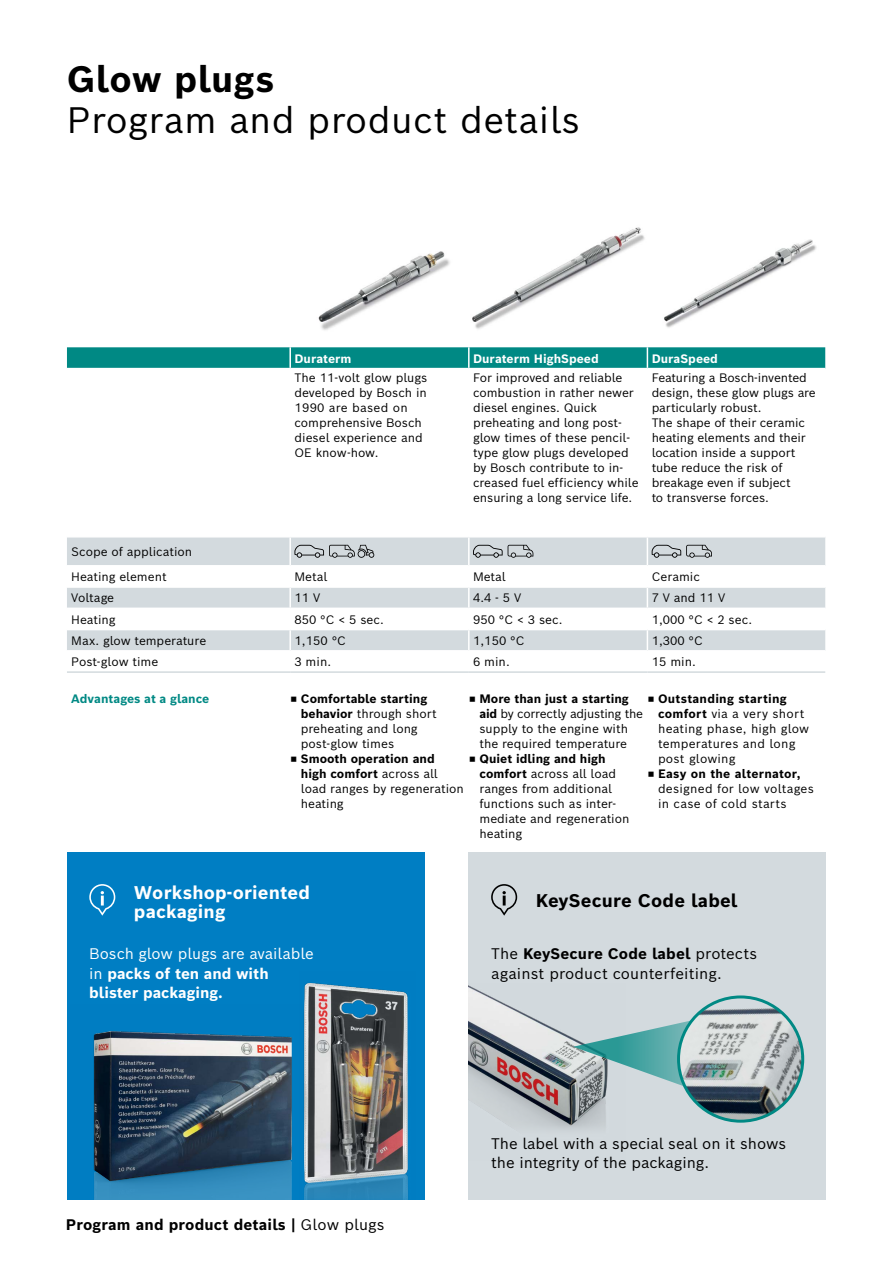
<style>
.page{position:relative;width:893px;height:1263px;background:#fff}
.page>*{position:absolute;margin:0;border:0;box-sizing:border-box;transform-origin:0 0}
.Subheadline_24pt{font:36px "Bosch Sans";letter-spacing:.01em;color:#000}
.Headline_24pt{font:700 36px "Bosch Sans";letter-spacing:.01em;color:#000}
.t1{font:700 18px/19.5px "Bosch Sans";letter-spacing:.01em;color:#fff}
.t2{font:700 18px "Bosch Sans";letter-spacing:.01em;color:#000}
.t3{font:15px "Bosch Sans";color:#000}
.t4{font:700 15px "Bosch Sans";letter-spacing:.01em;color:#000}
.t5{font:700 15px/19.5px "Bosch Sans";color:#fff}
.Tabelle__8pt{font:12px/15px "Bosch Sans";letter-spacing:-.005em;color:#000}
.Bullets_Vorteile_8pt_80K{font:12px/15px "Bosch Sans";color:#000}
.Bullets_Vorteile_8pt_80K-2{font:12px/15px "Bosch Sans";letter-spacing:.02em;color:#000}
.t6{font:700 12px "Bosch Sans";color:#fff}
.t7{font:700 12px "Bosch Sans";color:#008984}
.s1{font-weight:700}
.s2{font-weight:400}
</style>
<div class="page">
<svg style="left:67px;top:537px;width:758px;height:113px;fill:#d3dade"></svg>
<svg style="left:67px;top:347px;width:758px;height:21px;background:#078c87"></svg>
<hr style="left:289px;top:537px;width:2px;height:28px;background:#fff">
<hr style="left:468px;top:537px;width:2px;height:28px;background:#fff">
<hr style="left:67px;top:565px;width:223px;height:1px;background:#fff">
<hr style="left:289px;top:566px;width:2px;height:20px;background:#fff">
<hr style="left:290px;top:565px;width:179px;height:1px;background:#fff">
<hr style="left:468px;top:566px;width:2px;height:20px;background:#fff">
<hr style="left:469px;top:565px;width:178px;height:1px;background:#fff">
<hr style="left:647px;top:565px;width:178px;height:1px;background:#fff">
<hr style="left:67px;top:586px;width:223px;height:2px;background:#fff">
<svg style="left:289px;top:588px;width:2px;height:19px"></svg>
<hr style="left:290px;top:586px;width:179px;height:2px;background:#fff">
<svg style="left:468px;top:588px;width:2px;height:19px"></svg>
<hr style="left:469px;top:586px;width:178px;height:2px;background:#fff">
<hr style="left:647px;top:586px;width:178px;height:2px;background:#fff">
<hr style="left:67px;top:607px;width:223px;height:2px;background:#fff">
<hr style="left:289px;top:609px;width:2px;height:20px;background:#fff">
<hr style="left:290px;top:607px;width:179px;height:2px;background:#fff">
<hr style="left:468px;top:609px;width:2px;height:20px;background:#fff">
<hr style="left:469px;top:607px;width:178px;height:2px;background:#fff">
<hr style="left:647px;top:607px;width:178px;height:2px;background:#fff">
<hr style="left:67px;top:629px;width:223px;height:1px;background:#fff">
<hr style="left:289px;top:630px;width:2px;height:20px;background:#fff">
<hr style="left:290px;top:629px;width:179px;height:1px;background:#fff">
<hr style="left:468px;top:630px;width:2px;height:20px;background:#fff">
<hr style="left:469px;top:629px;width:178px;height:1px;background:#fff">
<hr style="left:647px;top:629px;width:178px;height:1px;background:#fff">
<hr style="left:67px;top:671px;width:223px;height:2px;background:#d3dade">
<hr style="left:290px;top:671px;width:179px;height:2px;background:#d3dade">
<hr style="left:469px;top:671px;width:178px;height:2px;background:#d3dade">
<hr style="left:647px;top:671px;width:178px;height:2px;background:#d3dade">
<svg style="left:294px;top:545px;width:80px;height:13px"></svg>
<svg style="left:473px;top:545px;width:60px;height:13px"></svg>
<svg style="left:647px;top:537px;width:65px;height:114px"></svg>
<div style="left:67px;top:852px;width:357px;height:348px;background:#007ec3"></div>
<div style="left:469px;top:852px;width:357px;height:348px;background:#d3dade"></div>
<img style="left:472px;top:227px;width:173px;height:102px">
<img style="left:318px;top:251px;width:132px;height:79px">
<img style="left:664px;top:239px;width:153px;height:89px">
<svg style="left:89px;top:884px;width:26px;height:32px"></svg>
<img style="left:93px;top:1031px;width:199px;height:169px">
<svg style="left:491px;top:884px;width:26px;height:32px"></svg>
<img style="left:469px;top:985px;width:137px;height:144px">
<svg style="left:573px;top:1010px;width:128px;height:95px"></svg>
<img style="left:678px;top:997px;width:125px;height:124px;border-radius:62px">
<div style="left:677px;top:995px;width:127px;height:128px;border:3px solid #008984;border-radius:50%"></div>
<img style="left:303px;top:983px;width:105px;height:217px">
<p class="Headline_24pt" style="left:67px;top:55px;width:209px">Glow plugs</p>
<p class="Subheadline_24pt" style="left:67px;top:96px;width:515px">Program and product details</p>
<p class="t6" style="left:294px;top:350px;width:58px">Duraterm</p>
<p class="t6" style="left:473px;top:350px;width:127px">Duraterm HighSpeed</p>
<p class="t6" style="left:652px;top:350px;width:68px">DuraSpeed</p>
<p class="Tabelle__8pt" style="left:294px;top:370px;width:134px">The 11-volt glow plugs</p>
<p class="Tabelle__8pt" style="left:294px;top:385px;width:134px">developed by Bosch in<br>1990 are based on comprehensive Bosch diesel experience and</p>
<p class="Tabelle__8pt" style="left:294px;top:445px;width:86px">OE know-how.</p>
<p class="Tabelle__8pt" style="left:473px;top:370px;width:151px">For improved and reliable</p>
<p class="Tabelle__8pt" style="left:473px;top:385px;width:162px">combustion in rather newer</p>
<p class="Tabelle__8pt" style="left:473px;top:400px;width:167px">diesel engines. Quick preheating and long post&shy;glow times of these pencil&shy;type glow plugs developed by Bosch contribute to in&shy;creased fuel efficiency while</p>
<p class="Tabelle__8pt" style="left:473px;top:490px;width:161px">ensuring a long service life.</p>
<p class="Tabelle__8pt" style="left:652px;top:370px;width:157px">Featuring a Bosch-invented</p>
<p class="Tabelle__8pt" style="left:652px;top:385px;width:166px">design, these glow plugs are</p>
<p class="Tabelle__8pt" style="left:652px;top:400px;width:111px">particularly robust.</p>
<p class="Tabelle__8pt" style="left:652px;top:415px;width:155px">The shape of their ceramic</p>
<p class="Tabelle__8pt" style="left:652px;top:430px;width:156px">heating elements and their</p>
<p class="Tabelle__8pt" style="left:652px;top:445px;width:145px">location inside a support</p>
<p class="Tabelle__8pt" style="left:652px;top:460px;width:132px">tube reduce the risk of</p>
<p class="Tabelle__8pt" style="left:652px;top:475px;width:141px">breakage even if subject</p>
<p class="Tabelle__8pt" style="left:652px;top:490px;width:119px">to transverse forces.</p>
<p class="Tabelle__8pt" style="left:71px;top:544px;width:123px">Scope of application</p>
<p class="Tabelle__8pt" style="left:71px;top:569px;width:97px">Heating element</p>
<p class="Tabelle__8pt" style="left:294px;top:569px;width:34px">Metal</p>
<p class="Tabelle__8pt" style="left:473px;top:569px;width:34px">Metal</p>
<p class="Tabelle__8pt" style="left:652px;top:569px;width:50px">Ceramic</p>
<p class="Tabelle__8pt" style="left:71px;top:590px;width:45px">Voltage</p>
<p class="Tabelle__8pt" style="left:294px;top:590px;width:27px">11 V</p>
<p class="Tabelle__8pt" style="left:473px;top:590px;width:50px">4.4 - 5 V</p>
<p class="Tabelle__8pt" style="left:652px;top:590px;width:75px">7 V and 11 V</p>
<p class="Tabelle__8pt" style="left:71px;top:611px;width:46px">Heating</p>
<p class="Tabelle__8pt" style="left:294px;top:611px;width:91px">850 °C &lt; 5 sec.</p>
<p class="Tabelle__8pt" style="left:473px;top:611px;width:91px">950 °C &lt; 3 sec.</p>
<p class="Tabelle__8pt" style="left:652px;top:611px;width:102px">1,000 °C &lt; 2 sec.</p>
<p class="Tabelle__8pt" style="left:71px;top:633px;width:137px">Max. glow temperature</p>
<p class="Tabelle__8pt" style="left:294px;top:633px;width:53px">1,150 °C</p>
<p class="Tabelle__8pt" style="left:473px;top:633px;width:53px">1,150 °C</p>
<p class="Tabelle__8pt" style="left:652px;top:633px;width:53px">1,300 °C</p>
<p class="Tabelle__8pt" style="left:71px;top:654px;width:89px">Post-glow time</p>
<p class="Tabelle__8pt" style="left:294px;top:654px;width:38px">3 min.</p>
<p class="Tabelle__8pt" style="left:473px;top:654px;width:38px">6 min.</p>
<p class="Tabelle__8pt" style="left:652px;top:654px;width:46px">15 min.</p>
<p class="t7" style="left:71px;top:690px;width:140px">Advantages at a glance</p>
<p class="Bullets_Vorteile_8pt_80K" style="left:301px;top:691px;width:138px;text-indent:-10px">◾ <span class="s1">Comfortable starting behavior</span> through short preheating and long post-glow times</p>
<p class="Bullets_Vorteile_8pt_80K" style="left:301px;top:751px;width:165px;text-indent:-10px"><span class="s1">◾ Smooth operation and<br>high comfort</span> across all load ranges by regeneration heating</p>
<p class="Bullets_Vorteile_8pt_80K" style="left:479px;top:691px;width:165px;text-indent:-10px">◾ <span class="s1">More than just a starting aid</span> by correctly adjusting the supply to the engine with the required temperature</p>
<p class="Bullets_Vorteile_8pt_80K" style="left:479px;top:751px;width:152px;text-indent:-10px">◾ <span class="s1">Quiet idling and high comfort</span> across all load ranges from additional functions such as inter&shy;mediate and regeneration heating</p>
<p class="Bullets_Vorteile_8pt_80K-2" style="left:658px;top:691px;width:153px;text-indent:-10px">◾ <span class="s1">Outstanding starting comfort</span> via a very short heating phase, high glow temperatures and long post glowing</p>
<p class="Bullets_Vorteile_8pt_80K-2" style="left:658px;top:766px;width:157px;text-indent:-10px"><span class="s1">◾ Easy on the alternator, </span>designed for low voltages in case of cold starts</p>
<p class="t1" style="left:134px;top:882px;width:178px">Workshop-oriented packaging</p>
<p class="t5" style="left:89px;top:944px;width:226px"><span class="s2">Bosch glow plugs are available in</span> packs of ten and with blister packaging.</p>
<p class="t4" style="left:66px;top:1214px;width:320px">Program and product details | <span class="s2">Glow plugs</span></p>
<p class="t2" style="left:536px;top:888px;width:203px">KeySecure Code label</p>
<p class="t4" style="left:491px;top:944px;width:268px"><span class="s2">The</span> KeySecure Code label <span class="s2">protects</span></p>
<p class="t3" style="left:491px;top:963px;width:232px">against product counterfeiting.</p>
<p class="t3" style="left:491px;top:1133px;width:296px">The label with a special seal on it shows</p>
<p class="t3" style="left:491px;top:1152px;width:219px">the integrity of the packaging.</p>
</div>
